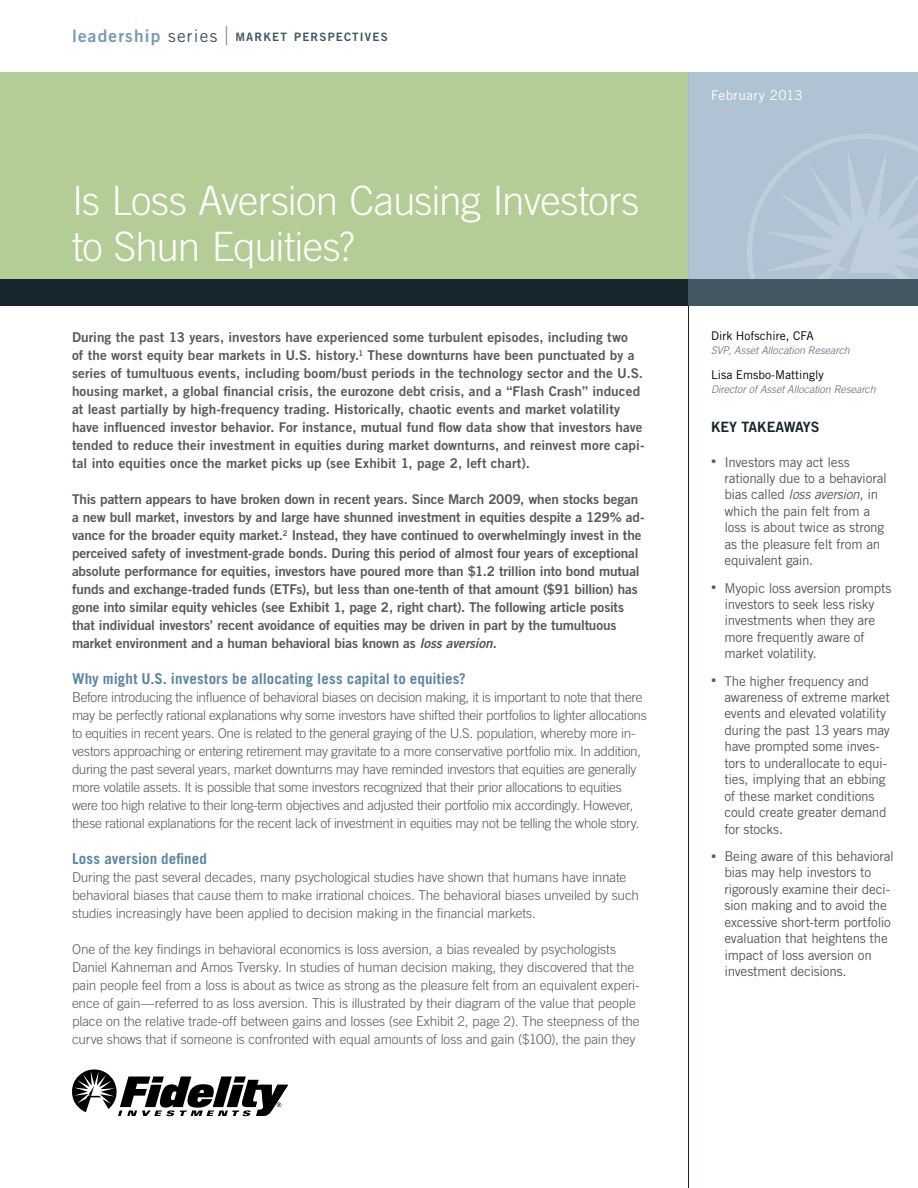
<style>
.page{position:relative;width:918px;height:1188px;background:#fff}
.page>*{position:absolute;margin:0;border:0;box-sizing:border-box;transform-origin:0 0}
.t1{font:300 40.5px/46.5px "Trade Gothic LT Std";letter-spacing:-.02em;color:#fff}
.t2{font:17.25px "Trade Gothic LT Std Bd 2";letter-spacing:.07em;color:#789ab2}
.t3{font:700 15px "Trade Gothic LT Std";letter-spacing:.005em;color:#5d87a1}
.t4{font:14.25px "Trade Gothic LT Std Bd 2";color:#17252d}
.t5{font:300 13.5px/18px "Trade Gothic LT Std";letter-spacing:-.015em;color:#58595b}
.t6{font:13.5px/18px "Trade Gothic LT Std Bd 2";color:#58595b}
.t7{font:13.5px/16.5px "Trade Gothic LT Std";letter-spacing:-.02em;color:#58595b}
.t8{font:13.5px "Trade Gothic LT Std";letter-spacing:.025em;color:#fff}
.t9{font:12px "Trade Gothic LT Std";color:#000}
.t10{font:11.55px "Trade Gothic LT Std Bd 2";letter-spacing:.1em;color:#435662}
.t11{font:italic 300 10.5px "Trade Gothic LT Std";letter-spacing:.005em;color:#566976}
.s1{font-family:"Trade Gothic LT Std";color:#435662}
.s2{font-family:"Trade Gothic LT Std";font-weight:300;font-size:25.8px;color:#435662}
.s3{font-family:"Trade Gothic LT Std Bd 2 Obl"}
.s4{font-size:10.5px}
.s5{font-style:italic}
</style>
<div class="page">
<div style="left:0;top:279px;width:688px;height:27px;background:#17252d"></div>
<div style="left:0;top:72px;width:688px;height:207px;background:#b4cc95"></div>
<div style="left:688px;top:279px;width:230px;height:27px;background:#435662"></div>
<hr style="left:688px;top:306px;width:1px;height:882px;background:#17252d">
<svg style="left:72px;top:1069px;width:216px;height:47px"></svg>
<div style="left:688px;top:72px;width:230px;height:207px;background:#afc3d4"></div>
<svg style="left:747px;top:134px;width:171px;height:145px"></svg>
<p class="t2" style="left:72px;top:25px;width:157px">leadership <span class="s1">series</span> <span class="s2">|</span></p>
<p class="t10" style="left:236px;top:30px;width:154px">MARKET PERSPECTIVES</p>
<h1 class="t1" style="left:72px;top:176px;width:569px">Is Loss Aversion Causing Investors to Shun Equities?</h1>
<p class="t6" style="left:72px;top:328px;width:574px">During the past 13 years, investors have experienced some turbulent episodes, including two<br>of the worst equity bear markets in U.S. history.<sup>1</sup> These downturns have been punctuated by a series of tumultuous events, including boom/bust periods in the technology sector and the U.S. housing market, a global financial crisis, the eurozone debt crisis, and a “Flash Crash” induced at least partially by high-frequency trading. Historically, chaotic events and market volatility have influenced investor behavior. For instance, mutual fund flow data show that investors have tended to reduce their investment in equities during market downturns, and reinvest more capi&shy;tal into equities once the market picks up (see Exhibit 1, page 2, left chart).</p>
<p class="t6" style="left:72px;top:490px;width:574px">This pattern appears to have broken down in recent years. Since March 2009, when stocks began a new bull market, investors by and large have shunned investment in equities despite a 129% ad&shy;vance for the broader equity market.<sup>2</sup> Instead, they have continued to overwhelmingly invest in the perceived safety of investment-grade bonds. During this period of almost four years of exceptional absolute performance for equities, investors have poured more than $1.2 trillion into bond mutual funds and exchange-traded funds (ETFs), but less than one-tenth of that amount ($91 billion) has gone into similar equity vehicles (see Exhibit 1, page 2, right chart). The following article posits that individual investors’ recent avoidance of equities may be driven in part by the tumultuous market environment and a human behavioral bias known as <span class="s3">loss aversion</span>.</p>
<p class="t3" style="left:72px;top:669px;width:395px">Why might U.S. investors be allocating less capital to equities?</p>
<p class="t5" style="left:72px;top:688px;width:576px">Before introducing the influence of behavioral biases on decision making, it is important to note that there may be perfectly rational explanations why some investors have shifted their portfolios to lighter allocations to equities in recent years. One is related to the general graying of the U.S. population, whereby more in&shy;vestors approaching or entering retirement may gravitate to a more conservative portfolio mix. In addition, during the past several years, market downturns may have reminded investors that equities are generally more volatile assets. It is possible that some investors recognized that their prior allocations to equities were too high relative to their long-term objectives and adjusted their portfolio mix accordingly. However, these rational explanations for the recent lack of investment in equities may not be telling the whole story.</p>
<p class="t3" style="left:72px;top:849px;width:136px">Loss aversion defined</p>
<p class="t5" style="left:72px;top:868px;width:569px">During the past several decades, many psychological studies have shown that humans have innate behavioral biases that cause them to make irrational choices. The behavioral biases unveiled by such studies increasingly have been applied to decision making in the financial markets.</p>
<p class="t5" style="left:72px;top:940px;width:569px">One of the key findings in behavioral economics is loss aversion, a bias revealed by psychologists Daniel Kahneman and Amos Tversky. In studies of human decision making, they discovered that the pain people feel from a loss is about as twice as strong as the pleasure felt from an equivalent experi&shy;ence of gain—referred to as loss aversion. This is illustrated by their diagram of the value that people place on the relative trade-off between gains and losses (see Exhibit 2, page 2). The steepness of the curve shows that if someone is confronted with equal amounts of loss and gain ($100), the pain they</p>
<p class="t8" style="left:711px;top:87px;width:93px">February 2013</p>
<p class="t9" style="left:711px;top:329px;width:104px">Dirk Hofschire, CFA</p>
<p class="t11" style="left:711px;top:344px;width:140px">SVP, Asset Allocation Research</p>
<p class="t9" style="left:711px;top:368px;width:114px">Lisa Emsbo-Mattingly</p>
<p class="t11" style="left:711px;top:383px;width:166px">Director of Asset Allocation Research</p>
<p class="t4" style="left:711px;top:418px;width:108px">key takeaways</p>
<p class="t7" style="left:724px;top:453px;width:164px;text-indent:-14px"><span class="s4">•</span> Investors may act less rationally due to a behavioral bias called <span class="s5">loss aversion</span>, in which the pain felt from a loss is about twice as strong as the pleasure felt from an equivalent gain.</p>
<p class="t7" style="left:724px;top:579px;width:168px;text-indent:-14px"><span class="s4">•</span> Myopic loss aversion prompts investors to seek less risky investments when they are more frequently aware of market volatility.</p>
<p class="t7" style="left:724px;top:672px;width:167px;text-indent:-14px"><span class="s4">•</span> The higher frequency and awareness of extreme market events and elevated volatility during the past 13 years may have prompted some inves&shy;tors to underallocate to equi&shy;ties, implying that an ebbing of these market conditions could create greater demand for stocks.</p>
<p class="t7" style="left:724px;top:848px;width:171px;text-indent:-14px"><span class="s4">•</span> Being aware of this behavioral bias may help investors to rigorously examine their deci&shy;sion making and to avoid the excessive short-term portfolio evaluation that heightens the impact of loss aversion on investment decisions.</p>
</div>
